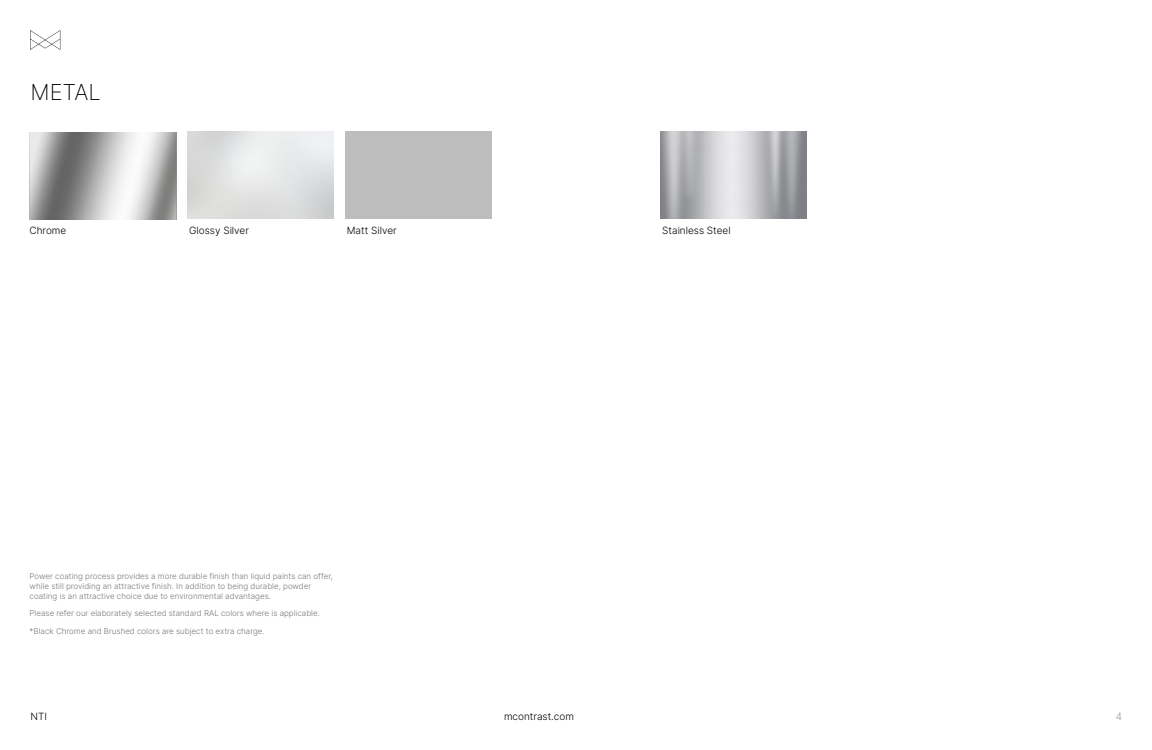
<style>
.page{position:relative;width:1152px;height:750px;background:#fff}
.page>*{position:absolute;margin:0;border:0;box-sizing:border-box;transform-origin:0 0}
.t1{font:22px "Inter";color:#000}
.t2{font:300 10px "Inter";color:#000}
.t3{font:300 10px "Inter";color:#969696}
.t4{font:300 8px/9.6px "Inter";color:#787878}
</style>
<div class="page">
<svg style="left:30px;top:30px;width:30px;height:20px"></svg>
<img style="left:661px;top:131px;width:146px;height:88px">
<img style="left:30px;top:132px;width:146px;height:88px">
<h1 class="t1" style="left:30px;top:76px;width:72px">METAL</h1>
<p class="t2" style="left:30px;top:223px;width:38px">Chrome</p>
<p class="t2" style="left:189px;top:223px;width:61px">Glossy Silver</p>
<p class="t2" style="left:347px;top:223px;width:51px">Matt Silver</p>
<p class="t2" style="left:662px;top:223px;width:70px">Stainless Steel</p>
<p class="t4" style="left:30px;top:571px;width:305px">Power coating process provides a more durable finish than liquid paints can offer, while still providing an attractive finish. In addition to being durable, powder coating is an attractive choice due to environmental advantages.</p>
<p class="t4" style="left:30px;top:604px;width:292px;line-height:17.6px">Please refer our elaborately selected standard RAL colors where is applicable. *Black Chrome and Brushed colors are subject to extra charge.</p>
<p class="t2" style="left:30px;top:709px;width:18px">NTI</p>
<p class="t2" style="left:504px;top:709px;width:71px">mcontrast.com</p>
<p class="t3" style="left:1116px;top:709px;width:8px">4</p>
</div>
